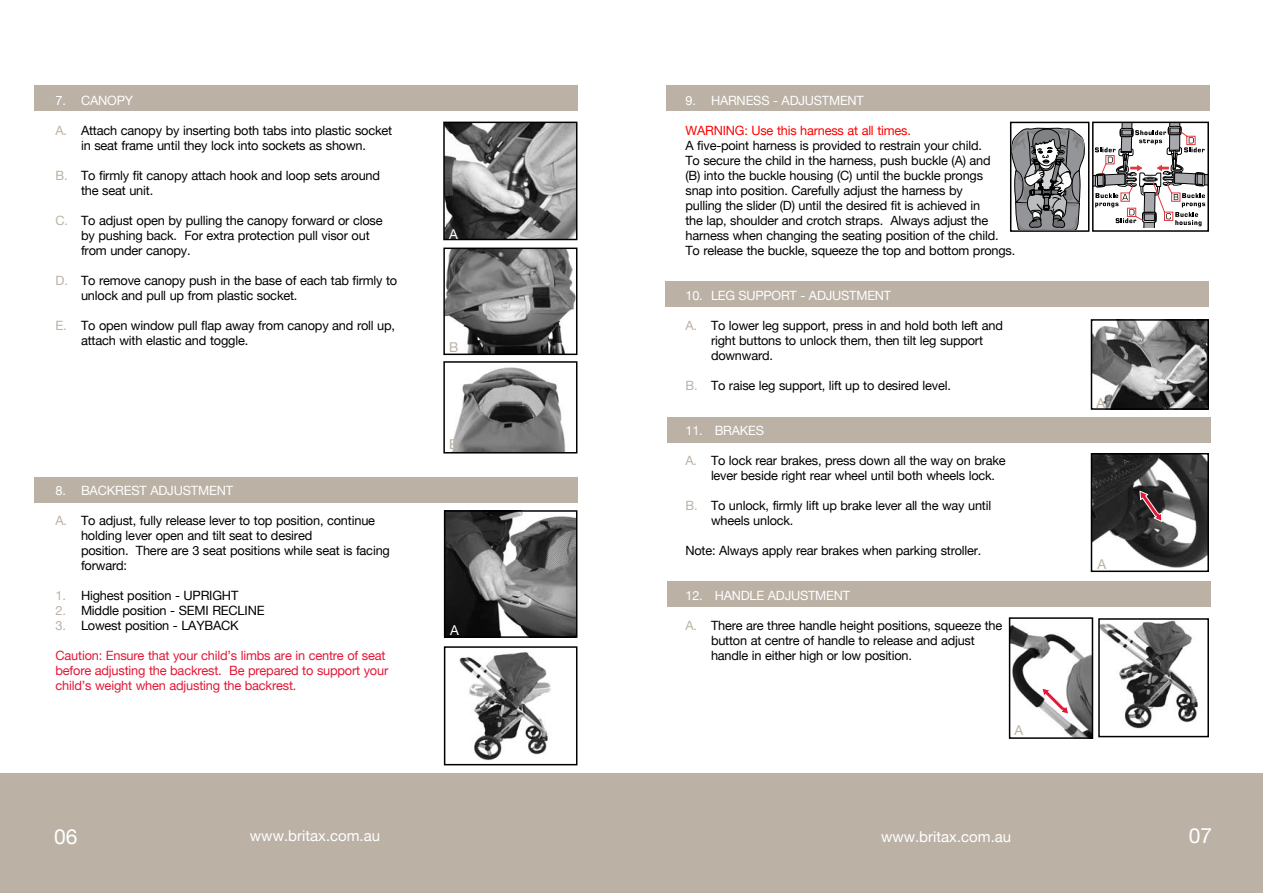
<style>
.page{position:relative;width:1263px;height:893px;background:#fff}
.page>*{position:absolute;margin:0;border:0;box-sizing:border-box;transform-origin:0 0}
.t1{font:21px "Helvetica Neue";color:#fff}
.t2{font:15px "Helvetica Neue";color:#fff}
.t3{font:13.5px "Helvetica Neue";color:#bbb1a5}
.t4{font:13.5px "Helvetica Neue";color:#fff}
.t5{font:12.75px/15px "Helvetica Neue";letter-spacing:-.015em;color:#000}
.t6{font:12.75px/15px "Helvetica Neue";letter-spacing:-.015em;color:#e31836}
.t7{font:12.75px "Helvetica Neue";letter-spacing:-.015em;color:#fff}
.t8{font:12.75px "Helvetica Neue";letter-spacing:-.015em;color:#f00}
.s1{color:#bbb1a5}
</style>
<div class="page">
<div style="left:668px;top:581px;width:543px;height:25px;background:#bbb1a5"></div>
<div style="left:667px;top:417px;width:543px;height:26px;background:#bbb1a5"></div>
<div style="left:34px;top:477px;width:543px;height:25px;background:#bbb1a5"></div>
<div style="left:0;top:774px;width:1263px;height:119px;background:#bbb1a5"></div>
<div style="left:665px;top:281px;width:544px;height:25px;background:#bbb1a5"></div>
<div style="left:666px;top:86px;width:543px;height:25px;background:#bbb1a5"></div>
<div style="left:34px;top:85px;width:543px;height:25px;background:#bbb1a5"></div>
<img style="left:1012px;top:625px;width:78px;height:111px">
<div style="left:1009px;top:617px;width:84px;height:122px;border:2px solid #000"></div>
<img style="left:446px;top:251px;width:128px;height:101px">
<div style="left:443px;top:248px;width:134px;height:107px;border:2px solid #000"></div>
<img style="left:447px;top:513px;width:127px;height:122px">
<div style="left:444px;top:510px;width:133px;height:128px;border:2px solid #000"></div>
<img style="left:446px;top:125px;width:128px;height:112px">
<div style="left:443px;top:122px;width:134px;height:118px;border:2px solid #000"></div>
<svg style="left:1095px;top:125px;width:111px;height:103px"></svg>
<div style="left:1092px;top:122px;width:117px;height:110px;border:2px solid #000"></div>
<img style="left:1094px;top:322px;width:112px;height:85px">
<div style="left:1091px;top:319px;width:118px;height:91px;border:2px solid #000"></div>
<img style="left:1094px;top:456px;width:112px;height:112px">
<div style="left:1091px;top:453px;width:118px;height:119px;border:2px solid #000"></div>
<img style="left:452px;top:367px;width:114px;height:83px">
<div style="left:443px;top:361px;width:134px;height:92px;border:2px solid #000"></div>
<img style="left:459px;top:652px;width:92px;height:109px">
<div style="left:444px;top:646px;width:133px;height:119px;border:2px solid #000"></div>
<img style="left:1101px;top:621px;width:97px;height:108px">
<div style="left:1098px;top:618px;width:111px;height:119px;border:2px solid #000"></div>
<svg style="left:1013px;top:128px;width:72px;height:101px;background:#898a8c"></svg>
<div style="left:1010px;top:122px;width:79px;height:110px;border:2px solid #000"></div>
<svg style="left:1139px;top:490px;width:24px;height:33px"></svg>
<svg style="left:1041px;top:687px;width:29px;height:28px"></svg>
<p class="t7" style="left:56px;top:93px;width:79px">7. CANOPY</p>
<p class="t5" style="left:56px;top:123px;width:338px;text-align:center"><span class="s1">A.</span> Attach canopy by inserting both tabs into plastic socket in seat frame until they lock into sockets as shown.</p>
<p class="t5" style="left:81px;top:168px;width:301px;text-indent:-26px"><span class="s1">B.</span> To firmly fit canopy attach hook and loop sets around the seat unit.</p>
<p class="t5" style="left:81px;top:213px;width:303px;text-indent:-26px"><span class="s1">C.</span> To adjust open by pulling the canopy forward or close by pushing back. For extra protection pull visor out from under canopy.</p>
<p class="t5" style="left:81px;top:273px;width:318px;text-indent:-26px"><span class="s1">D.</span> To remove canopy push in the base of each tab firmly to unlock and pull up from plastic socket.</p>
<p class="t5" style="left:81px;top:318px;width:316px;text-indent:-26px"><span class="s1">E.</span> To open window pull flap away from canopy and roll up, attach with elastic and toggle.</p>
<p class="t7" style="left:56px;top:483px;width:179px">8. BACKREST ADJUSTMENT</p>
<p class="t5" style="left:81px;top:513px;width:310px;text-indent:-26px"><span class="s1">A.</span> To adjust, fully release lever to top position, continue holding lever open and tilt seat to desired<br>position. There are 3 seat positions while seat is facing forward:</p>
<p class="t5" style="left:56px;top:588px;width:184px"><span class="s1">1.</span> Highest position - UPRIGHT</p>
<p class="t5" style="left:56px;top:603px;width:211px"><span class="s1">2.</span> Middle position - SEMI RECLINE</p>
<p class="t5" style="left:56px;top:618px;width:185px"><span class="s1">3.</span> Lowest position - LAYBACK</p>
<p class="t6" style="left:56px;top:648px;width:334px">Caution: Ensure that your child’s limbs are in centre of seat before adjusting the backrest. Be prepared to support your child’s weight when adjusting the backrest.</p>
<p class="t4" style="left:449px;top:226px;width:10px">A</p>
<p class="t3" style="left:449px;top:339px;width:11px">B</p>
<p class="t3" style="left:449px;top:436px;width:10px">E</p>
<p class="t4" style="left:450px;top:622px;width:10px">A</p>
<p class="t7" style="left:685px;top:93px;width:180px">9. HARNESS - ADJUSTMENT</p>
<p class="t8" style="left:685px;top:123px;width:227px">WARNING: Use this harness at all times.</p>
<p class="t5" style="left:685px;top:138px;width:331px">A five-point harness is provided to restrain your child.<br>To secure the child in the harness, push buckle (A) and<br>(B) into the buckle housing (C) until the buckle prongs<br>snap into position. Carefully adjust the harness by<br>pulling the slider (D) until the desired fit is achieved in<br>the lap, shoulder and crotch straps. Always adjust the harness when changing the seating position of the child.<br>To release the buckle, squeeze the top and bottom prongs.</p>
<p class="t7" style="left:685px;top:288px;width:207px">10. LEG SUPPORT - ADJUSTMENT</p>
<p class="t5" style="left:711px;top:318px;width:293px;text-indent:-26px"><span class="s1">A.</span> To lower leg support, press in and hold both left and right buttons to unlock them, then tilt leg support downward.</p>
<p class="t5" style="left:685px;top:378px;width:267px"><span class="s1">B.</span> To raise leg support, lift up to desired level.</p>
<p class="t7" style="left:685px;top:423px;width:80px">11. BRAKES</p>
<p class="t5" style="left:711px;top:453px;width:296px;text-indent:-26px"><span class="s1">A.</span> To lock rear brakes, press down all the way on brake lever beside right rear wheel until both wheels lock.</p>
<p class="t5" style="left:711px;top:498px;width:282px;text-indent:-26px"><span class="s1">B.</span> To unlock, firmly lift up brake lever all the way until wheels unlock.</p>
<p class="t5" style="left:685px;top:543px;width:297px">Note: Always apply rear brakes when parking stroller.</p>
<p class="t7" style="left:685px;top:588px;width:166px">12. HANDLE ADJUSTMENT</p>
<p class="t5" style="left:711px;top:618px;width:293px;text-indent:-26px"><span class="s1">A.</span> There are three handle height positions, squeeze the button at centre of handle to release and adjust handle in either high or low position.</p>
<p class="t3" style="left:1014px;top:722px;width:10px">A</p>
<p class="t3" style="left:1096px;top:395px;width:10px">A</p>
<p class="t3" style="left:1097px;top:556px;width:10px">A</p>
<h1 class="t1" style="left:54px;top:824px;width:25px">06</h1>
<h1 class="t1" style="left:1189px;top:823px;width:25px">07</h1>
<p class="t2" style="left:250px;top:827px;width:132px">www.britax.com.au</p>
<p class="t2" style="left:881px;top:828px;width:132px">www.britax.com.au</p>
</div>
